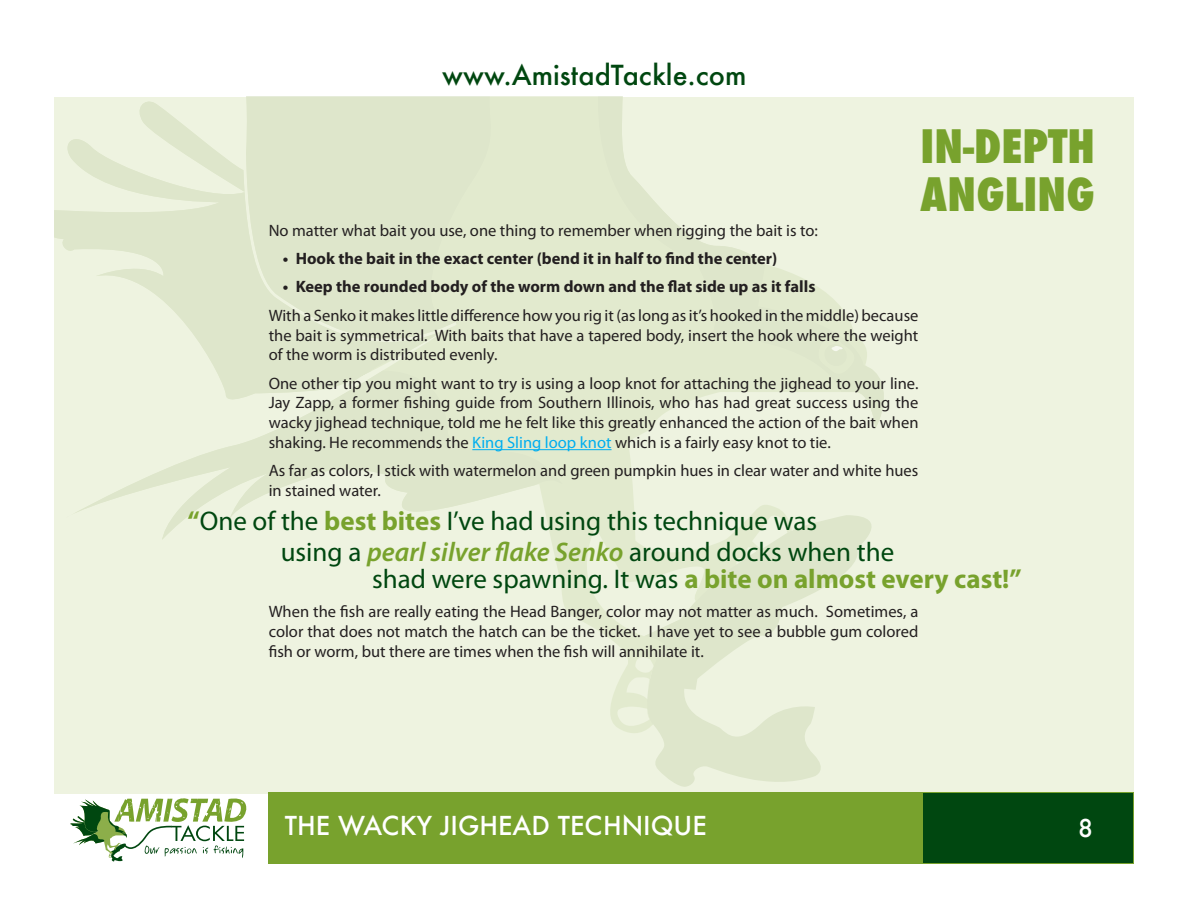
<style>
.page{position:relative;width:1188px;height:918px;background:#fff}
.page>*{position:absolute;margin:0;border:0;box-sizing:border-box;transform-origin:0 0}
.t1{font:800 condensed 45px/48px "Futura";color:#78a22d}
.t2{font:27px "Myriad Pro";color:#004710}
.t3{font:700 27px "Myriad Pro";color:#78a22d}
.t4{font:500 27px "Futura";color:#004710}
.t5{font:500 25.5px "Futura";color:#fff}
.t6{font:500 24px "Futura";color:#fff}
.t7{font:16.5px/19.8px "Myriad Pro";color:#231f20;text-align:justify}
.t8{font:700 16.5px "Myriad Pro";color:#231f20}
.s1{color:#00aeef}
.s2{font-weight:700;color:#78a22d}
.s3{font-weight:600;font-style:italic;color:#78a22d}
.s4{font-weight:400;color:#004710}
</style>
<div class="page">
<div style="left:54px;top:97px;width:1079px;height:696px;background:#eef3e0"></div>
<svg style="left:551px;top:540px;width:91px;height:193px"></svg>
<svg style="left:618px;top:693px;width:24px;height:34px"></svg>
<svg style="left:54px;top:96px;width:830px;height:444px;fill:#e2eace"></svg>
<svg style="left:642px;top:515px;width:254px;height:278px"></svg>
<svg style="left:638px;top:619px;width:42px;height:67px"></svg>
<div style="left:816px;top:334px;width:42px;height:42px;background:#dee6cb"></div>
<hr style="left:472px;top:449px;width:140px;height:1px;background:#00aeef">
<div style="left:269px;top:793px;width:865px;height:71px;background:#78a22d"></div>
<svg style="left:70px;top:798px;width:177px;height:64px"></svg>
<div style="left:924px;top:793px;width:209px;height:70px;background:#004710"></div>
<h2 class="t4" style="left:442px;top:56px;width:306px">www.AmistadTackle.com</h2>
<h1 class="t1" style="left:920px;top:122px;width:176px">IN-DEPTH<br>ANGLING</h1>
<p class="t7" style="left:269px;top:220px;width:551px">No matter what bait you use, one thing to remember when rigging the bait is to:</p>
<p class="t8" style="left:283px;top:248px;width:496px">• Hook the bait in the exact center (bend it in half to find the center)</p>
<p class="t8" style="left:283px;top:276px;width:534px">• Keep the rounded body of the worm down and the flat side up as it falls</p>
<p class="t7" style="left:269px;top:305px;width:651px">With a Senko it makes little difference how you rig it (as long as it’s hooked in the middle) because the bait is symmetrical. With baits that have a tapered body, insert the hook where the weight of the worm is distributed evenly.</p>
<p class="t7" style="left:269px;top:373px;width:651px">One other tip you might want to try is using a loop knot for attaching the jighead to your line.<br>Jay Zapp, a former fishing guide from Southern Illinois, who has had great success using the wacky jighead technique, told me he felt like this greatly enhanced the action of the bait when shaking. He recommends the <span class="s1">King Sling loop knot</span> which is a fairly easy knot to tie.</p>
<p class="t7" style="left:269px;top:461px;width:651px">As far as colors, I stick with watermelon and green pumpkin hues in clear water and white hues in stained water.</p>
<p class="t2" style="left:188px;top:505px;width:631px"><span class="s2">“</span>One of the <span class="s2">best bites</span> I’ve had using this technique was</p>
<p class="t2" style="left:281px;top:535px;width:615px">using a <span class="s3">pearl silver flake Senko</span> around docks when the</p>
<p class="t3" style="left:372px;top:562px;width:651px"><span class="s4">shad were spawning. It was</span> a bite on almost every cast!”</p>
<p class="t7" style="left:269px;top:602px;width:651px">When the fish are really eating the Head Banger, color may not matter as much. Sometimes, a color that does not match the hatch can be the ticket. I have yet to see a bubble gum colored fish or worm, but there are times when the fish will annihilate it.</p>
<h3 class="t5" style="left:285px;top:808px;width:423px">THE WACKY JIGHEAD TECHNIQUE</h3>
<h3 class="t6" style="left:1078px;top:811px;width:16px">8</h3>
</div>
